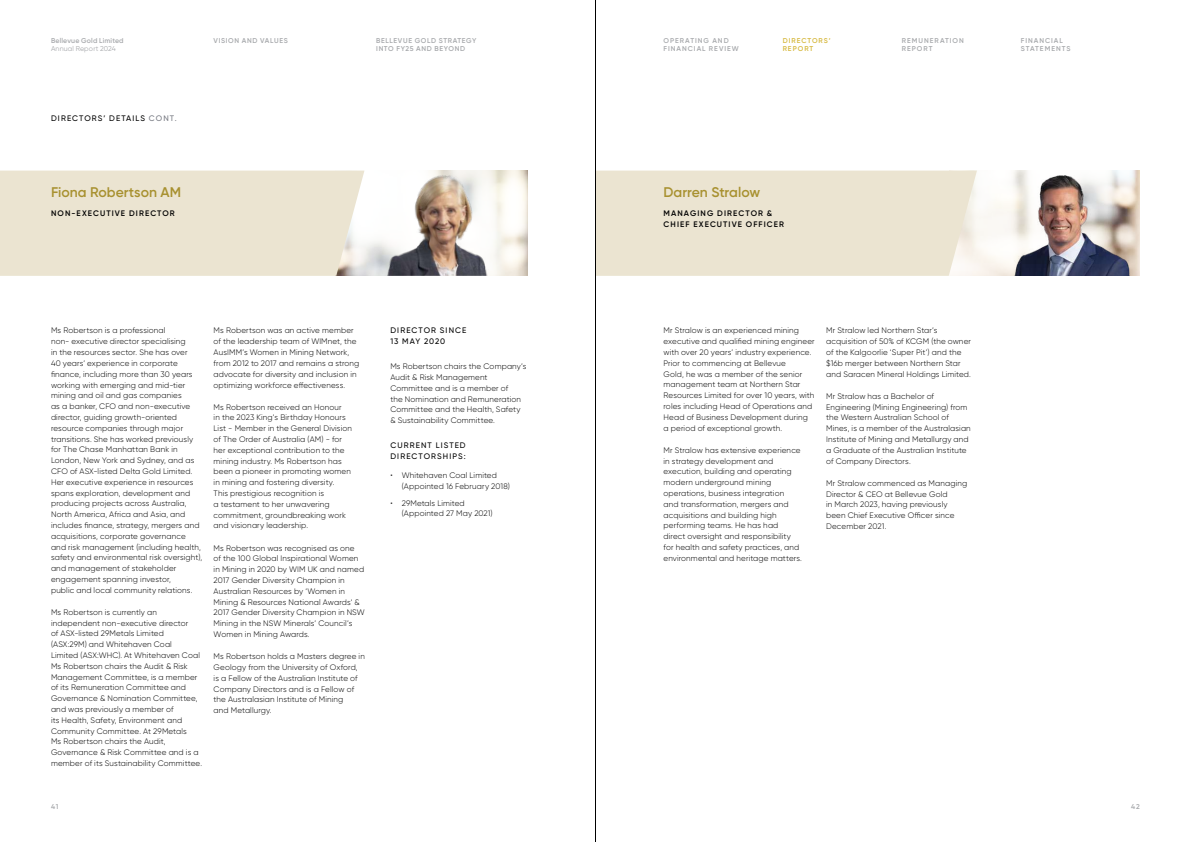
<style>
.page{position:relative;width:1191px;height:842px;background:#fff}
.page>*{position:absolute;margin:0;border:0;box-sizing:border-box;transform-origin:0 0}
.t1{font:600 14px "Gilroy";color:#a89130}
.t2{font:300 8px/10.8px "Gilroy";letter-spacing:.015em;color:#000}
.t3{font:500 8px/10.8px "Gilroy";letter-spacing:.135em;color:#000}
.t4{font:600 8px/10.8px "Gilroy";letter-spacing:.135em;color:#000}
.t5{font:600 7px/8px "Gilroy";letter-spacing:.1em;color:#a7a9ac}
.t6{font:600 7px/8px "Gilroy";letter-spacing:.14em;color:#a7a9ac}
.t7{font:600 7px "Gilroy";letter-spacing:.02em;color:#a7a9ac}
.t8{font:600 7px/8px "Gilroy";letter-spacing:.135em;color:#a7a9ac}
.t9{font:600 7px/8px "Gilroy";letter-spacing:.145em;color:#a7a9ac}
.t10{font:7px "Gilroy";letter-spacing:.025em;color:#a7a9ac}
.t11{font:600 7px/8px "Gilroy";letter-spacing:.14em;color:#d6b83e}
.s1{color:#787b83}
</style>
<div class="page">
<svg style="left:364px;top:171px;width:163px;height:105px"></svg>
<img style="left:376px;top:171px;width:144px;height:105px">
<div style="left:0;top:171px;width:364px;height:105px;background:#ebe4d1"></div>
<div style="left:950px;top:171px;width:190px;height:105px;background:#fbf9f5"></div>
<img style="left:991px;top:171px;width:149px;height:105px">
<div style="left:596px;top:171px;width:381px;height:105px;background:#ebe4d1"></div>
<hr style="left:595px;top:0;width:1px;height:842px;background:#000">
<p class="t7" style="left:51px;top:36px;width:74px">Bellevue Gold Limited</p>
<p class="t10" style="left:51px;top:44px;width:66px">Annual Report 2024</p>
<p class="t5" style="left:214px;top:36px;width:76px">VISION AND VALUES</p>
<p class="t5" style="left:376px;top:36px;width:102px">BELLEVUE GOLD STRATEGY<br>INTO FY25 AND BEYOND</p>
<p class="t6" style="left:663px;top:37px;width:77px">OPERATING AND<br>FINANCIAL REVIEW</p>
<p class="t11" style="left:782px;top:37px;width:49px">DIRECTORS’<br>REPORT</p>
<p class="t9" style="left:901px;top:37px;width:64px">REMUNERATION<br>REPORT</p>
<p class="t8" style="left:1021px;top:37px;width:51px">FINANCIAL<br>STATEMENTS</p>
<p class="t3" style="left:51px;top:113px;width:127px">DIRECTORS’ DETAILS <span class="s1">CONT.</span></p>
<h1 class="t1" style="left:51px;top:183px;width:131px">Fiona Robertson AM</h1>
<p class="t4" style="left:51px;top:208px;width:125px">NON-EXECUTIVE DIRECTOR</p>
<h1 class="t1" style="left:663px;top:183px;width:98px">Darren Stralow</h1>
<p class="t4" style="left:663px;top:208px;width:122px">MANAGING DIRECTOR &amp;<br>CHIEF EXECUTIVE OFFICER</p>
<p class="t2" style="left:51px;top:325px;width:153px">Ms Robertson is a professional<br>non- executive director specialising<br>in the resources sector. She has over<br>40 years’ experience in corporate finance, including more than 30 years working with emerging and mid-tier mining and oil and gas companies<br>as a banker, CFO and non-executive director, guiding growth-oriented resource companies through major transitions. She has worked previously for The Chase Manhattan Bank in London, New York and Sydney, and as CFO of ASX-listed Delta Gold Limited.<br>Her executive experience in resources spans exploration, development and producing projects across Australia, North America, Africa and Asia, and includes finance, strategy, mergers and acquisitions, corporate governance and risk management (including health, safety and environmental risk oversight), and management of stakeholder engagement spanning investor,<br>public and local community relations.</p>
<p class="t2" style="left:51px;top:607px;width:152px">Ms Robertson is currently an independent non-executive director<br>of ASX-listed 29Metals Limited<br>(ASX:29M) and Whitehaven Coal<br>Limited (ASX:WHC). At Whitehaven Coal Ms Robertson chairs the Audit &amp; Risk Management Committee, is a member of its Remuneration Committee and Governance &amp; Nomination Committee, and was previously a member of<br>its Health, Safety, Environment and Community Committee. At 29Metals<br>Ms Robertson chairs the Audit, Governance &amp; Risk Committee and is a member of its Sustainability Committee.</p>
<p class="t2" style="left:214px;top:325px;width:147px">Ms Robertson was an active member of the leadership team of WIMnet, the AusIMM’s Women in Mining Network, from 2012 to 2017 and remains a strong advocate for diversity and inclusion in optimizing workforce effectiveness.</p>
<p class="t2" style="left:214px;top:401px;width:140px">Ms Robertson received an Honour<br>in the 2023 King’s Birthday Honours List - Member in the General Division of The Order of Australia (AM) - for her exceptional contribution to the mining industry. Ms Robertson has been a pioneer in promoting women in mining and fostering diversity.<br>This prestigious recognition is<br>a testament to her unwavering commitment, groundbreaking work and visionary leadership.</p>
<p class="t2" style="left:214px;top:542px;width:153px">Ms Robertson was recognised as one<br>of the 100 Global Inspirational Women in Mining in 2020 by WIM UK and named 2017 Gender Diversity Champion in Australian Resources by ‘Women in Mining &amp; Resources National Awards’ &amp; 2017 Gender Diversity Champion in NSW Mining in the NSW Minerals’ Council’s Women in Mining Awards.</p>
<p class="t2" style="left:214px;top:651px;width:153px">Ms Robertson holds a Masters degree in Geology from the University of Oxford, is a Fellow of the Australian Institute of Company Directors and is a Fellow of the Australasian Institute of Mining<br>and Metallurgy.</p>
<p class="t3" style="left:390px;top:325px;width:78px">DIRECTOR SINCE<br>13 MAY 2020</p>
<p class="t2" style="left:390px;top:361px;width:137px">Ms Robertson chairs the Company’s<br>Audit &amp; Risk Management<br>Committee and is a member of<br>the Nomination and Remuneration<br>Committee and the Health, Safety &amp; Sustainability Committee.</p>
<p class="t3" style="left:390px;top:440px;width:77px">CURRENT LISTED<br>DIRECTORSHIPS:</p>
<p class="t2" style="left:402px;top:470px;width:110px;text-indent:-11px">• Whitehaven Coal Limited (Appointed 16 February 2018)</p>
<p class="t2" style="left:402px;top:497px;width:92px;text-indent:-11px">• 29Metals Limited (Appointed 27 May 2021)</p>
<p class="t2" style="left:663px;top:325px;width:153px">Mr Stralow is an experienced mining executive and qualified mining engineer with over 20 years’ industry experience.<br>Prior to commencing at Bellevue<br>Gold, he was a member of the senior management team at Northern Star Resources Limited for over 10 years, with roles including Head of Operations and Head of Business Development during a period of exceptional growth.</p>
<p class="t2" style="left:663px;top:445px;width:140px">Mr Stralow has extensive experience in strategy development and execution, building and operating modern underground mining operations, business integration<br>and transformation, mergers and acquisitions and building high performing teams. He has had direct oversight and responsibility for health and safety practices, and environmental and heritage matters.</p>
<p class="t2" style="left:826px;top:325px;width:146px">Mr Stralow led Northern Star’s acquisition of 50% of KCGM (the owner of the Kalgoorlie ‘Super Pit’) and the $16b merger between Northern Star and Saracen Mineral Holdings Limited.</p>
<p class="t2" style="left:826px;top:391px;width:146px">Mr Stralow has a Bachelor of Engineering (Mining Engineering) from the Western Australian School of Mines, is a member of the Australasian Institute of Mining and Metallurgy and a Graduate of the Australian Institute of Company Directors.</p>
<p class="t2" style="left:826px;top:477px;width:143px">Mr Stralow commenced as Managing<br>Director &amp; CEO at Bellevue Gold<br>in March 2023, having previously been Chief Executive Officer since<br>December 2021.</p>
<p class="t5" style="left:51px;top:802px;width:9px">41</p>
<p class="t5" style="left:1131px;top:802px;width:10px">42</p>
</div>
